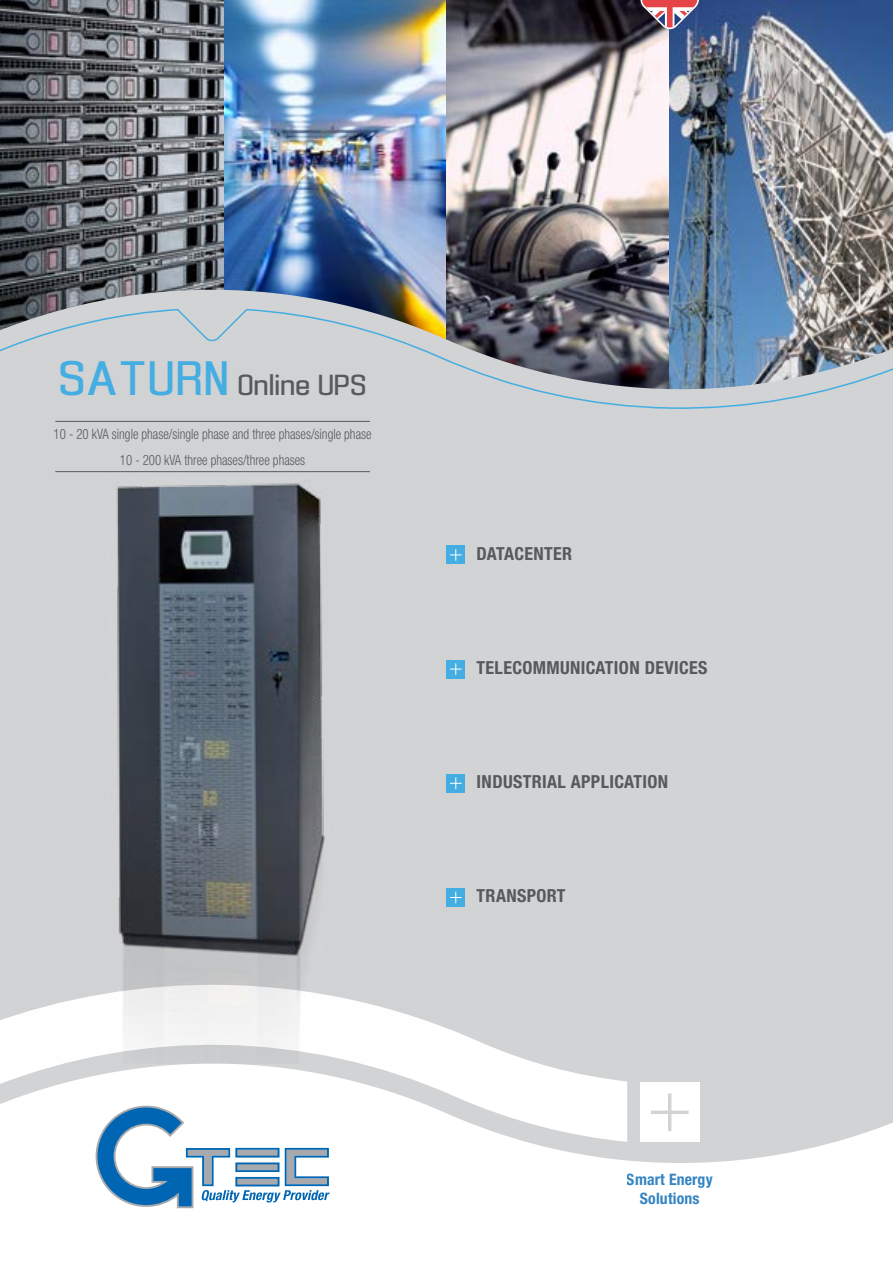
<style>
.page{position:relative;width:893px;height:1263px;background:#fff}
.page>*{position:absolute;margin:0;border:0;box-sizing:border-box;transform-origin:0 0}
.t1{font:27px "Enigmatic";letter-spacing:.02em;color:#58595b}
.t2{font:700 condensed 18px "Helvetica Neue LT Std";letter-spacing:.02em;color:#58595b}
.t3{font:700 condensed 15.75px/18.9px "Helvetica Neue LT Std";letter-spacing:.01em;color:#0066b3;text-align:center}
.t4{font:300 condensed 14.25px/26.1px "Helvetica Neue LT Std";color:#58595b;text-align:center;scale:.9 1}
.s1{font-size:45px;color:#44ade2}
</style>
<div class="page">
<img style="left:223px;top:0;width:223px;height:290px">
<img style="left:447px;top:0;width:223px;height:290px">
<img style="left:670px;top:0;width:223px;height:290px">
<img style="left:0;top:0;width:223px;height:290px">
<div style="left:0;top:290px;width:893px;height:873px;background:#d1d3d4"></div>
<img style="left:0;top:307px;width:893px;height:104px">
<svg style="left:0;top:983px;width:627px;height:159px"></svg>
<div style="left:640px;top:1082px;width:59px;height:60px;background:#fff"></div>
<hr style="left:668px;top:1093px;width:3px;height:38px;background:#d1d3d4">
<svg style="left:651px;top:1110px;width:38px;height:4px"></svg>
<svg style="left:96px;top:1106px;width:234px;height:102px"></svg>
<img style="left:11px;top:346px;width:439px;height:717px">
<hr style="left:55px;top:421px;width:315px;height:1px;background:#58595b">
<hr style="left:55px;top:471px;width:315px;height:1px;background:#58595b">
<svg style="left:638px;top:0;width:64px;height:32px;background:#88657a"></svg>
<div style="left:447px;top:546px;width:18px;height:18px;background:#44ade2"></div>
<svg style="left:450px;top:549px;width:12px;height:12px"></svg>
<div style="left:447px;top:660px;width:18px;height:18px;background:#44ade2"></div>
<svg style="left:450px;top:663px;width:12px;height:12px"></svg>
<div style="left:447px;top:774px;width:18px;height:18px;background:#44ade2"></div>
<svg style="left:450px;top:777px;width:12px;height:12px"></svg>
<div style="left:447px;top:888px;width:18px;height:19px;background:#44ade2"></div>
<svg style="left:450px;top:892px;width:12px;height:11px"></svg>
<h1 class="t1" style="left:59px;top:369px;width:309px"><span class="s1">SATURN</span> Online UPS</h1>
<p class="t4" style="left:54px;top:421px;width:355px">10 - 20 kVA single phase/single phase and three phases/single phase<br>10 - 200 kVA three phases/three phases</p>
<p class="t2" style="left:477px;top:542px;width:97px">DATACENTER</p>
<p class="t2" style="left:477px;top:656px;width:232px">TELECOMMUNICATION DEVICES</p>
<p class="t2" style="left:465px;top:771px;width:204px">I NDUSTRIAL APPLICATION</p>
<p class="t2" style="left:477px;top:885px;width:80px">TRANSPORT</p>
<p class="t3" style="left:627px;top:1170px;width:88px">SMART ENERGY<br>SOLUTIONS</p>
</div>
